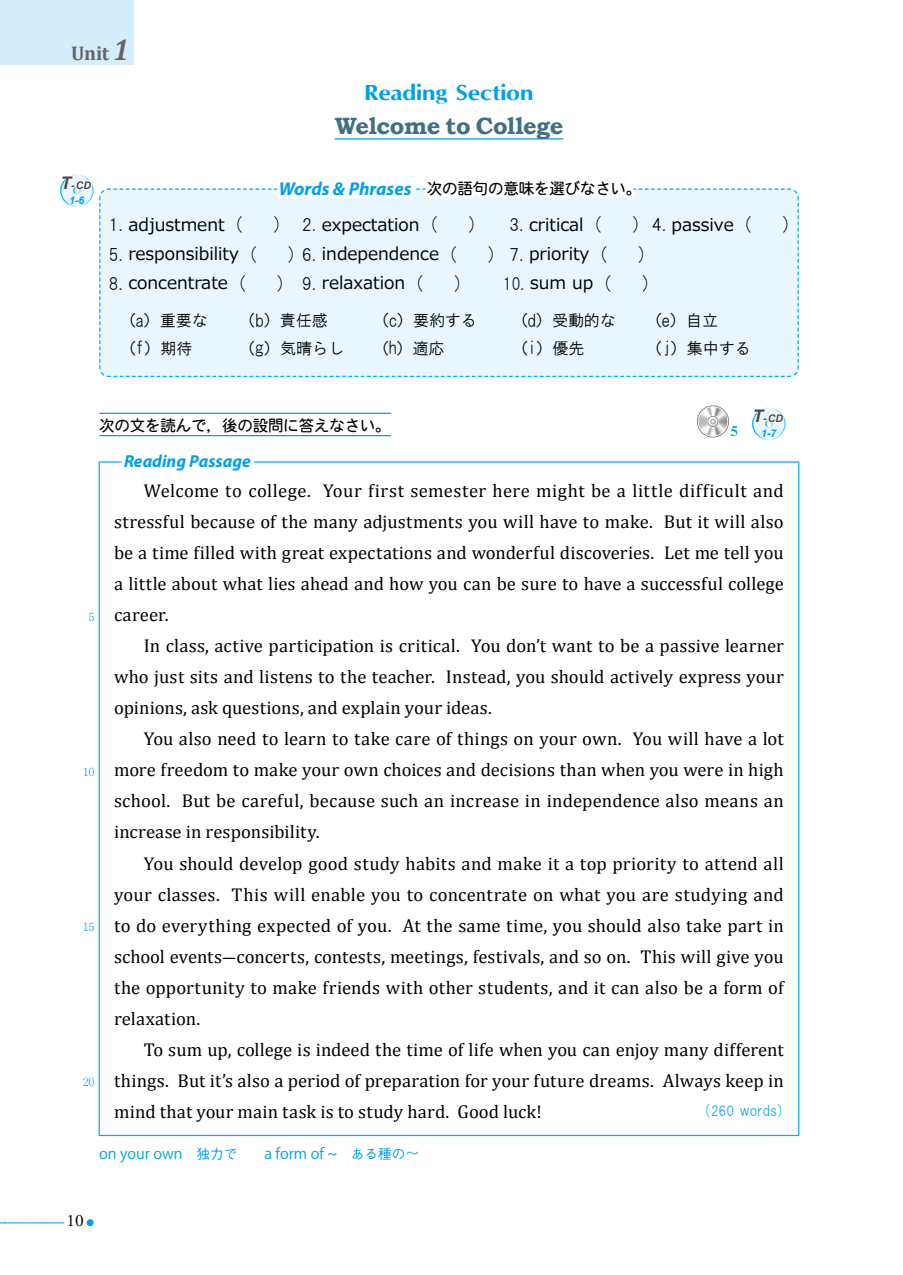
<style>
.page{position:relative;width:903px;height:1275px;background:#fff}
.page>*{position:absolute;margin:0;border:0;box-sizing:border-box;transform-origin:0 0}
.t1{font:700 23.62px "Bookman Old Style";letter-spacing:-.015em;color:#3f7085}
.t2{font:700 22.4px "Optane";letter-spacing:-.015em;color:#00a0e9;scale:1.11 1}
.t3{font:19.78px "Adobe Garamond Pro";color:#00a0e9}
.t4{font:700 19.78px "Cambria";color:#666464}
.t5{font:18.55px/31px "Cambria";letter-spacing:.005em;color:#000;text-align:justify}
.t6{font:italic 700 18.55px "Myriad Pro";color:#00a0e9}
.t7{font:17.85px "HGP Gothic M";color:#000;scale:1.05 1}
.t8{font:17.32px "Meiryo";color:#000}
.t9{font:italic 700 17.32px "Myriad Pro";color:#00a0e9}
.t10{font:16.1px "HG Gothic M";letter-spacing:-.01em;color:#000}
.t11{font:16.1px "DF Maru Gothic Md WING RKSJ H";color:#000}
.t12{font:15.58px "DFHS Maru Gothic W4 WIN RKSJ H";letter-spacing:-.01em;color:#000}
.t13{font:14.7px "Koz Go Pro";color:#00a0e9}
.t14{font:14.53px "HGP Gothic M";color:#00a0e9}
.t15{font:13.65px "DF Lei Ga So W9 WIN RKSJ H";color:#00a0e9}
.t16{font:300 11.2px "Ryumin Pro";color:#00a0e9}
.t17{font:italic 700 10.5px/15.2px "Arial";color:#4c4948;text-align:center}
.s1{font-style:italic;font-size:29.75px}
.s2{font-size:17.32px}
.s3{color:#00a0e9}
.s4{font-family:"DFHS Maru Gothic W4 WIN RKSJ H";font-weight:400;font-style:normal;font-size:15.58px;color:#000}
.s5{font-family:"DFHS Maru Gothic W4 WING RKSJ H";font-weight:400;font-style:normal;font-size:15.58px;color:#000}
.s6{font-family:"HGP Gothic M";font-size:16.8px}
.s7{font-family:"HGP Gothic M";font-size:17.85px}
.s8{font-family:"DF Maru Gothic Md WING RKSJ H"}
.s9{font-family:"HGP Gothic M";font-size:17.32px}
.s10{font-family:"HG Gothic M"}
.s11{font-family:"DFHS Maru Gothic W4 WING RKSJ H"}
.s12{font-size:13.65px}
.s13{font-family:"Gothic BBB Pro";font-weight:500;font-size:13.65px}
.s14{font-family:"DF Maru Gothic Md WING RKSJ H";font-size:13.65px}
.s15{font-size:17.32px;color:#000}
.s16{font-size:24.85px}
</style>
<div class="page">
<hr style="left:99px;top:435px;width:292px;height:1px;background:#00a0e9">
<hr style="left:99px;top:413px;width:292px;height:1px;background:#00a0e9">
<svg style="left:697px;top:405px;width:32px;height:33px"></svg>
<div style="left:753px;top:408px;width:32px;height:32px;background:#eaf6fd;border-radius:50%"></div>
<div style="left:752px;top:407px;width:33px;height:33px;border:1px solid #fff;border-radius:50%"></div>
<svg style="left:753px;top:408px;width:32px;height:19px"></svg>
<div style="left:0;top:0;width:134px;height:64px;background:#d3edfb"></div>
<div style="left:99px;top:188px;width:700px;height:190px;background:#eaf6fd"></div>
<svg style="left:112px;top:138px;width:672px;height:176px"></svg>
<div style="left:61px;top:175px;width:32px;height:31px;background:#eaf6fd;border-radius:50%"></div>
<div style="left:60px;top:174px;width:34px;height:33px;border:1px solid #fff;border-radius:50%"></div>
<svg style="left:61px;top:175px;width:32px;height:19px"></svg>
<hr style="left:99px;top:461px;width:700px;height:2px;background:#00afec">
<hr style="left:99px;top:463px;width:1px;height:672px;background:#00afec">
<hr style="left:798px;top:463px;width:1px;height:672px;background:#00afec">
<hr style="left:99px;top:1135px;width:700px;height:1px;background:#00afec">
<svg style="left:116px;top:461px;width:143px;height:2px"></svg>
<p class="t4" style="left:71px;top:39px;width:59px">Unit <span class="s1">1</span></p>
<p class="t17" style="left:61px;top:178px;width:32px"><span class="s2">T</span>- CD<br><span class="s3">1-6</span></p>
<p class="t2" style="left:364px;top:79px;width:154px">Reading Section</p>
<p class="t1" style="left:335px;top:109px;width:230px">Welcome to College</p>
<p class="t6" style="left:279px;top:176px;width:357px">Words &amp; Phrases <span class="s4">次の語句の意味を選びなさい</span><span class="s5">。</span></p>
<p class="t8" style="left:108px;top:213px;width:136px"><span class="s6">1</span><span class="s7">.</span> adjustment <span class="s7">(</span></p>
<p class="t8" style="left:273px;top:213px;width:166px"><span class="s7">)</span> <span class="s6">2</span><span class="s7">.</span> expectation <span class="s7">(</span></p>
<p class="t7" style="left:468px;top:216px;width:8px">)</p>
<p class="t8" style="left:509px;top:213px;width:94px"><span class="s6">3</span><span class="s7">.</span> critical <span class="s7">(</span></p>
<p class="t8" style="left:632px;top:213px;width:121px"><span class="s7">)</span> <span class="s6">4</span><span class="s7">.</span> passive <span class="s7">(</span></p>
<p class="t7" style="left:782px;top:216px;width:8px">)</p>
<p class="t8" style="left:108px;top:242px;width:150px"><span class="s6">5</span><span class="s7">.</span> responsibility <span class="s7">(</span></p>
<p class="t8" style="left:287px;top:242px;width:171px"><span class="s7">)</span> <span class="s6">6</span><span class="s7">.</span> independence <span class="s7">(</span></p>
<p class="t8" style="left:487px;top:242px;width:122px"><span class="s7">)</span> <span class="s6">7</span><span class="s7">.</span> priority <span class="s7">(</span></p>
<p class="t7" style="left:638px;top:245px;width:8px">)</p>
<p class="t8" style="left:108px;top:271px;width:139px"><span class="s6">8</span><span class="s7">.</span> concentrate <span class="s7">(</span></p>
<p class="t8" style="left:276px;top:271px;width:149px"><span class="s7">)</span> <span class="s6">9</span><span class="s7">.</span> relaxation <span class="s7">(</span></p>
<p class="t7" style="left:454px;top:274px;width:8px">)</p>
<p class="t8" style="left:503px;top:271px;width:110px"><span class="s6">10</span><span class="s7">.</span> sum up <span class="s7">(</span></p>
<p class="t7" style="left:642px;top:274px;width:8px">)</p>
<p class="t10" style="left:128px;top:312px;width:82px"><span class="s8">（</span><span class="s9">a</span><span class="s8">）</span>重要な</p>
<p class="t10" style="left:247px;top:312px;width:83px"><span class="s8">（</span><span class="s9">b</span><span class="s8">）</span>責任感</p>
<p class="t10" style="left:381px;top:312px;width:98px"><span class="s8">（</span><span class="s9">c</span><span class="s8">）</span>要約する</p>
<p class="t10" style="left:520px;top:312px;width:98px"><span class="s8">（</span><span class="s9">d</span><span class="s8">）</span>受動的な</p>
<p class="t11" style="left:654px;top:312px;width:66px">（<span class="s9">e</span>）<span class="s10">自立</span></p>
<p class="t11" style="left:128px;top:340px;width:66px">（<span class="s9">f</span>）<span class="s10">期待</span></p>
<p class="t10" style="left:247px;top:340px;width:99px"><span class="s8">（</span><span class="s9">g</span><span class="s8">）</span>気晴らし</p>
<p class="t11" style="left:381px;top:340px;width:65px">（<span class="s9">h</span>）<span class="s10">適応</span></p>
<p class="t11" style="left:520px;top:340px;width:66px">（<span class="s9">i</span>）<span class="s10">優先</span></p>
<p class="t10" style="left:654px;top:340px;width:99px"><span class="s8">（</span><span class="s9">j</span><span class="s8">）</span>集中する</p>
<p class="t12" style="left:99px;top:417px;width:285px">次の文を読んで<span class="s11">，</span>後の設問に答えなさい<span class="s11">。</span></p>
<p class="t15" style="left:731px;top:424px;width:8px">5</p>
<p class="t9" style="left:124px;top:450px;width:128px">Reading Passage</p>
<p class="t17" style="left:752px;top:411px;width:32px"><span class="s2">T</span>- CD<br><span class="s3">1-7</span></p>
<p class="t16" style="left:89px;top:608px;width:7px">5</p>
<p class="t16" style="left:83px;top:763px;width:13px">10</p>
<p class="t16" style="left:83px;top:918px;width:13px">15</p>
<p class="t16" style="left:83px;top:1073px;width:13px">20</p>
<p class="t5" style="left:114px;top:475px;width:671px;text-indent:30px">Welcome to college. Your first semester here might be a little difficult and stressful because of the many adjustments you will have to make. But it will also be a time filled with great expectations and wonderful discoveries. Let me tell you a little about what lies ahead and how you can be sure to have a successful college career.</p>
<p class="t5" style="left:114px;top:630px;width:671px;text-indent:30px">In class, active participation is critical. You don’t want to be a passive learner who just sits and listens to the teacher. Instead, you should actively express your opinions, ask questions, and explain your ideas.</p>
<p class="t5" style="left:114px;top:723px;width:671px;text-indent:30px">You also need to learn to take care of things on your own. You will have a lot more freedom to make your own choices and decisions than when you were in high school. But be careful, because such an increase in independence also means an increase in responsibility.</p>
<p class="t5" style="left:114px;top:848px;width:671px;text-indent:30px">You should develop good study habits and make it a top priority to attend all your classes. This will enable you to concentrate on what you are studying and to do everything expected of you. At the same time, you should also take part in school events―concerts, contests, meetings, festivals, and so on. This will give you the opportunity to make friends with other students, and it can also be a form of relaxation.</p>
<p class="t5" style="left:114px;top:1034px;width:671px;text-indent:30px">To sum up, college is indeed the time of life when you can enjoy many different things. But it’s also a period of preparation for your future dreams. Always keep in mind that your main task is to study hard. Good luck!</p>
<p class="t14" style="left:705px;top:1104px;width:78px">(<span class="s12">260</span> words)</p>
<p class="t13" style="left:99px;top:1144px;width:140px">on your own <span class="s13">独力で</span></p>
<p class="t13" style="left:265px;top:1144px;width:156px">a form of ~ <span class="s13">ある種の</span><span class="s14">～</span></p>
<p class="t3" style="left:5px;top:1209px;width:92px">———<span class="s15">10</span><span class="s16">•</span></p>
</div>
